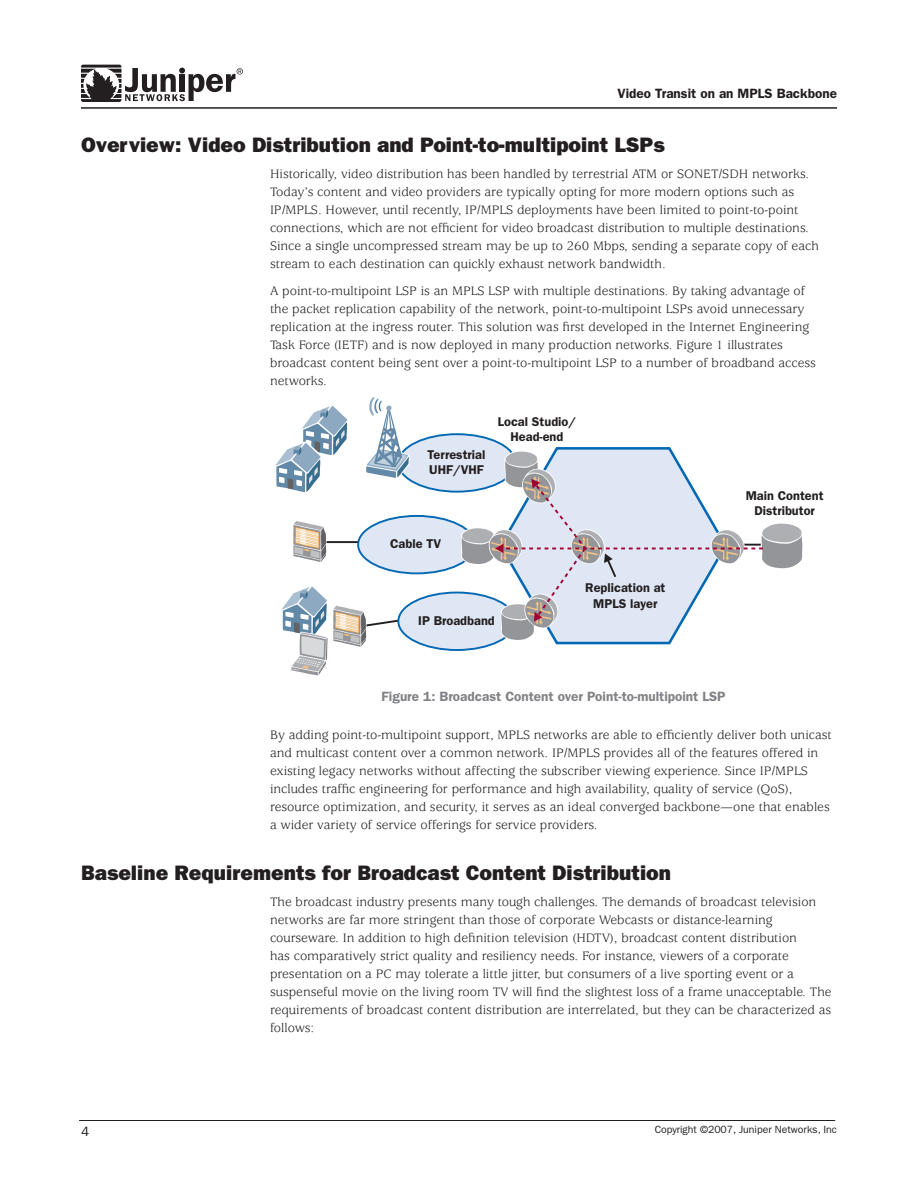
<style>
.page{position:relative;width:918px;height:1188px;background:#fff}
.page>*{position:absolute;margin:0;border:0;box-sizing:border-box;transform-origin:0 0}
.t1{font:21px "ITC Franklin Gothic Std Hvy";color:#231f20}
.t2{font:13.5px/18px "Usherwood Std";color:#231f20}
.t3{font:600 13.5px "ITC Franklin Gothic Std";color:#808285}
.t4{font:600 13.5px "ITC Franklin Gothic Std";color:#231f20}
.t5{font:600 12.75px/15.3px "ITC Franklin Gothic Std";color:#231f20;text-align:center}
.t6{font:10.5px "ITC Franklin Gothic Std";color:#231f20}
</style>
<div class="page">
<hr style="left:81px;top:107px;width:756px;height:2px;background:#231f20">
<svg style="left:81px;top:65px;width:162px;height:37px"></svg>
<hr style="left:79px;top:1120px;width:756px;height:1px;background:#231f20">
<svg style="left:498px;top:446px;width:174px;height:199px"></svg>
<hr style="left:313px;top:541px;width:45px;height:2px;background:#231f20">
<div style="left:398px;top:434px;width:118px;height:58px;background:#e0e7f4;border-radius:50%"></div>
<div style="left:397px;top:433px;width:120px;height:60px;border:2px solid #0168b3;border-radius:50%"></div>
<div style="left:398px;top:593px;width:118px;height:57px;background:#e0e7f4;border-radius:50%"></div>
<div style="left:397px;top:592px;width:120px;height:59px;border:2px solid #0168b3;border-radius:50%"></div>
<div style="left:358px;top:516px;width:117px;height:57px;background:#e0e7f4;border-radius:50%"></div>
<div style="left:357px;top:515px;width:119px;height:59px;border:2px solid #0168b3;border-radius:50%"></div>
<svg style="left:275px;top:405px;width:73px;height:88px"></svg>
<svg style="left:366px;top:397px;width:44px;height:83px"></svg>
<svg style="left:281px;top:586px;width:124px;height:90px"></svg>
<svg style="left:293px;top:521px;width:34px;height:41px"></svg>
<svg style="left:461px;top:450px;width:342px;height:191px"></svg>
<p class="t4" style="left:617px;top:86px;width:221px">Video Transit on an MPLS Backbone</p>
<h1 class="t1" style="left:81px;top:132px;width:585px">Overview: Video Distribution and Point-to-multipoint LSPs</h1>
<p class="t2" style="left:270px;top:166px;width:550px">Historically, video distribution has been handled by terrestrial ATM or SONET/SDH networks.<br>Today’s content and video providers are typically opting for more modern options such as IP/MPLS. However, until recently, IP/MPLS deployments have been limited to point-to-point connections, which are not efficient for video broadcast distribution to multiple destinations.<br>Since a single uncompressed stream may be up to 260 Mbps, sending a separate copy of each stream to each destination can quickly exhaust network bandwidth.</p>
<p class="t2" style="left:270px;top:282px;width:548px">A point-to-multipoint LSP is an MPLS LSP with multiple destinations. By taking advantage of the packet replication capability of the network, point-to-multipoint LSPs avoid unnecessary replication at the ingress router. This solution was first developed in the Internet Engineering Task Force (IETF) and is now deployed in many production networks. Figure 1 illustrates broadcast content being sent over a point-to-multipoint LSP to a number of broadband access networks.</p>
<p class="t5" style="left:428px;top:447px;width:59px;text-align:left">Terrestrial<br>UHF/VHF</p>
<p class="t5" style="left:498px;top:414px;width:80px">Local Studio/<br>Head-end</p>
<p class="t5" style="left:390px;top:536px;width:52px">Cable TV</p>
<p class="t5" style="left:418px;top:613px;width:78px">IP Broadband</p>
<p class="t5" style="left:585px;top:580px;width:82px">Replication at<br>MPLS layer</p>
<p class="t5" style="left:746px;top:488px;width:79px">Main Content<br>Distributor</p>
<p class="t3" style="left:381px;top:689px;width:346px">Figure 1: Broadcast Content over Point-to-multipoint LSP</p>
<p class="t2" style="left:270px;top:726px;width:563px">By adding point-to-multipoint support, MPLS networks are able to efficiently deliver both unicast and multicast content over a common network. IP/MPLS provides all of the features offered in existing legacy networks without affecting the subscriber viewing experience. Since IP/MPLS includes traffic engineering for performance and high availability, quality of service (QoS), resource optimization, and security, it serves as an ideal converged backbone—one that enables a wider variety of service offerings for service providers.</p>
<h1 class="t1" style="left:81px;top:860px;width:592px">Baseline Requirements for Broadcast Content Distribution</h1>
<p class="t2" style="left:270px;top:894px;width:563px">The broadcast industry presents many tough challenges. The demands of broadcast television networks are far more stringent than those of corporate Webcasts or distance-learning courseware. In addition to high definition television (HDTV), broadcast content distribution<br>has comparatively strict quality and resiliency needs. For instance, viewers of a corporate presentation on a PC may tolerate a little jitter, but consumers of a live sporting event or a suspenseful movie on the living room TV will find the slightest loss of a frame unacceptable. The requirements of broadcast content distribution are interrelated, but they can be characterized as follows:</p>
<p class="t6" style="left:655px;top:1124px;width:184px">Copyright ©2007, Juniper Networks, Inc</p>
</div>
